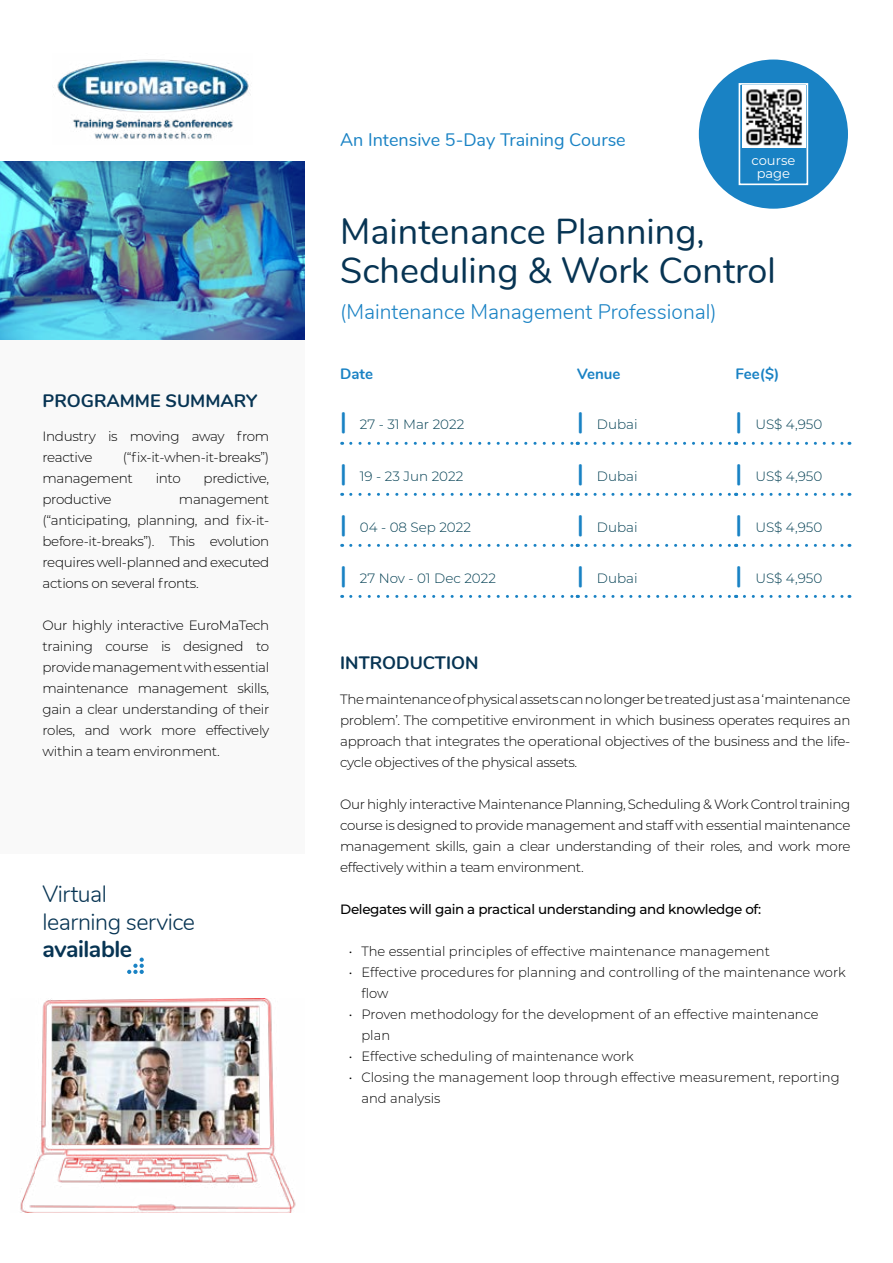
<style>
.page{position:relative;width:893px;height:1263px;background:#fff}
.page>*{position:absolute;margin:0;border:0;box-sizing:border-box;transform-origin:0 0}
.t1{font:36px/39px "Nunito";color:#073453}
.t2{font:300 23.1px/27.8px "Nunito";letter-spacing:-.02em;color:#073453}
.t3{font:700 23.1px "Nunito";letter-spacing:-.02em;color:#073453}
.t4{font:300 21px "Nunito";color:#1982c4}
.t5{font:18px "Nunito";color:#1982c4}
.t6{font:700 18px "Nunito";color:#073453}
.t7{font:700 15px "Nunito";color:#1982c4}
.t8{font:300 13.5px/21px "Montserrat";letter-spacing:-.015em;color:#000}
.t9{font:300 13.5px "Montserrat";color:#003e52}
.t10{font:500 13.5px "Montserrat";letter-spacing:-.025em;color:#000}
.t11{font:13.05px/13px "Montserrat";color:#fff;text-align:center}
.s1{font-family:"Nunito";font-weight:700;font-size:24px;color:#1982c4}
</style>
<div class="page">
<img style="left:0;top:162px;width:305px;height:178px">
<div style="left:0;top:340px;width:305px;height:514px;background:#f9f9f9"></div>
<div style="left:699px;top:60px;width:149px;height:149px;background:#1982c4;border-radius:50%"></div>
<div style="left:739px;top:83px;width:69px;height:102px;border:2px solid #fff"></div>
<img style="left:53px;top:59px;width:198px;height:80px">
<img style="left:742px;top:86px;width:63px;height:62px">
<svg style="left:351px;top:442px;width:227px;height:3px"></svg>
<svg style="left:586px;top:442px;width:151px;height:3px"></svg>
<svg style="left:744px;top:442px;width:106px;height:3px"></svg>
<svg style="left:351px;top:493px;width:227px;height:3px"></svg>
<svg style="left:586px;top:493px;width:151px;height:3px"></svg>
<svg style="left:744px;top:493px;width:106px;height:3px"></svg>
<svg style="left:351px;top:544px;width:227px;height:3px"></svg>
<svg style="left:586px;top:544px;width:151px;height:3px"></svg>
<svg style="left:744px;top:544px;width:106px;height:3px"></svg>
<svg style="left:351px;top:595px;width:227px;height:3px"></svg>
<svg style="left:586px;top:595px;width:151px;height:3px"></svg>
<svg style="left:744px;top:595px;width:106px;height:3px"></svg>
<svg style="left:127px;top:957px;width:17px;height:17px"></svg>
<img style="left:20px;top:999px;width:276px;height:214px">
<h3 class="t6" style="left:43px;top:387px;width:216px">PROGRAMME SUMMARY</h3>
<p class="t8" style="left:43px;top:426px;width:228px">Industry is moving away from reactive</p>
<p class="t8" style="left:43px;top:447px;width:228px;text-indent:80px">(“fix-it-when-it-breaks”) management</p>
<p class="t8" style="left:156px;top:468px;width:27px">into</p>
<p class="t8" style="left:204px;top:468px;width:67px">predictive,</p>
<p class="t8" style="left:43px;top:489px;width:71px">productive</p>
<p class="t8" style="left:43px;top:489px;width:228px;text-align:justify;text-indent:136px">management (“anticipating, planning, and fix-it&shy;before-it-breaks”). This evolution requires well-planned and executed actions on several fronts.</p>
<p class="t8" style="left:43px;top:615px;width:228px;text-align:justify">Our highly interactive EuroMaTech training course is designed to provide management with essential maintenance management skills, gain a clear understanding of their roles, and work more effectively within a team environment.</p>
<h2 class="t2" style="left:43px;top:879px;width:154px">Virtual<br>learning service</h2>
<h2 class="t3" style="left:43px;top:932px;width:91px">available</h2>
<h3 class="t5" style="left:340px;top:127px;width:287px">An Intensive 5-Day Training Course</h3>
<p class="t11" style="left:751px;top:153px;width:45px">course page</p>
<h1 class="t1" style="left:340px;top:210px;width:437px">Maintenance Planning,<br>Scheduling &amp; Work Control</h1>
<h3 class="t4" style="left:340px;top:296px;width:378px">(Maintenance Management Professional)</h3>
<p class="t7" style="left:340px;top:362px;width:34px">Date</p>
<p class="t7" style="left:577px;top:362px;width:45px">Venue</p>
<p class="t7" style="left:736px;top:362px;width:45px">Fee($)</p>
<p class="t9" style="left:340px;top:415px;width:126px"><span class="s1">|</span> 27 - 31 Mar 2022</p>
<p class="t9" style="left:577px;top:415px;width:62px"><span class="s1">|</span> Dubai</p>
<p class="t9" style="left:736px;top:415px;width:88px"><span class="s1">|</span> US$ 4,950</p>
<p class="t9" style="left:340px;top:467px;width:125px"><span class="s1">|</span> 19 - 23 Jun 2022</p>
<p class="t9" style="left:577px;top:467px;width:62px"><span class="s1">|</span> Dubai</p>
<p class="t9" style="left:736px;top:467px;width:88px"><span class="s1">|</span> US$ 4,950</p>
<p class="t9" style="left:340px;top:518px;width:132px"><span class="s1">|</span> 04 - 08 Sep 2022</p>
<p class="t9" style="left:577px;top:518px;width:62px"><span class="s1">|</span> Dubai</p>
<p class="t9" style="left:736px;top:518px;width:88px"><span class="s1">|</span> US$ 4,950</p>
<p class="t9" style="left:340px;top:569px;width:157px"><span class="s1">|</span> 27 Nov - 01 Dec 2022</p>
<p class="t9" style="left:577px;top:569px;width:62px"><span class="s1">|</span> Dubai</p>
<p class="t9" style="left:736px;top:569px;width:88px"><span class="s1">|</span> US$ 4,950</p>
<h3 class="t6" style="left:340px;top:649px;width:140px">INTRODUCTION</h3>
<p class="t8" style="left:340px;top:688px;width:512px;text-align:justify">The maintenance of physical assets can no longer be treated just as a ‘maintenance problem’. The competitive environment in which business operates requires an approach that integrates the operational objectives of the business and the life&shy;cycle objectives of the physical assets.</p>
<p class="t8" style="left:340px;top:793px;width:512px;text-align:justify">Our highly interactive Maintenance Planning, Scheduling &amp; Work Control training course is designed to provide management and staff with essential maintenance management skills, gain a clear understanding of their roles, and work more effectively within a team environment.</p>
<p class="t10" style="left:340px;top:899px;width:423px">Delegates will gain a practical understanding and knowledge of:</p>
<p class="t8" style="left:349px;top:940px;width:423px">• The essential principles of effective maintenance management</p>
<p class="t8" style="left:361px;top:961px;width:486px;text-indent:-13px">• Effective procedures for planning and controlling of the maintenance work flow</p>
<p class="t8" style="left:361px;top:1003px;width:459px;text-indent:-13px">• Proven methodology for the development of an effective maintenance plan</p>
<p class="t8" style="left:349px;top:1045px;width:287px">• Effective scheduling of maintenance work</p>
<p class="t8" style="left:361px;top:1066px;width:480px;text-indent:-13px">• Closing the management loop through effective measurement, reporting and analysis</p>
</div>
